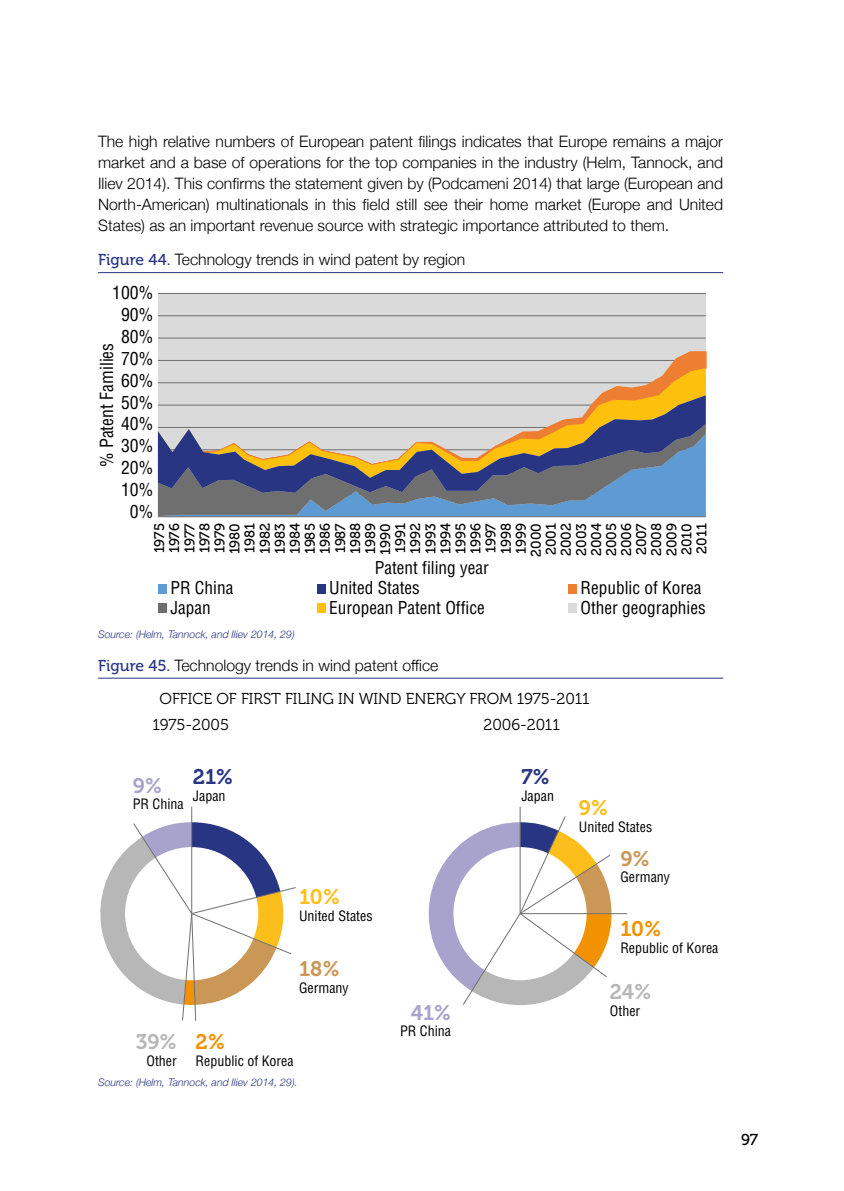
<style>
.page{position:relative;width:844px;height:1191px;background:#fff}
.page>*{position:absolute;margin:0;border:0;box-sizing:border-box;transform-origin:0 0}
.t1{font:21px "Museo 700";color:#b8b7b7}
.t2{font:21px "Museo 700";color:#283583}
.t3{font:21px "Museo 700";color:#fcbe1b}
.t4{font:21px "Museo 700";color:#cb9756}
.t5{font:21px "Museo 700";color:#f39200}
.t6{font:21px "Museo 700";color:#a7a3cc}
.t7{font:condensed 17.68px/21.9px "Helvetica LT Std";color:#000;text-align:right}
.t8{font:condensed 17.32px/20.7px "Helvetica LT Std";color:#000}
.t9{font:300 15.75px/21px "Helvetica Neue";color:#000;text-align:justify}
.t10{font:15.75px "Museo 300";color:#000}
.t11{font:15.75px "Museo 500";color:#000}
.t12{font:14px/15px "Museo 500";letter-spacing:-.005em;color:#000;text-align:justify}
.t13{font:condensed 14px "Helvetica LT Std";color:#000}
.t14{font:italic 300 10.5px "Helvetica Neue";color:#283583}
.s1{font-family:"Museo 500";font-weight:400;color:#283583}
</style>
<div class="page">
<hr style="left:98px;top:272px;width:625px;height:1px;background:#283583">
<hr style="left:98px;top:678px;width:625px;height:1px;background:#283583">
<hr style="left:191px;top:807px;width:1px;height:106px;background:#706f6f">
<svg style="left:100px;top:822px;width:196px;height:199px"></svg>
<hr style="left:520px;top:913px;width:107px;height:1px;background:#706f6f">
<hr style="left:519px;top:807px;width:1px;height:106px;background:#706f6f">
<svg style="left:428px;top:815px;width:183px;height:190px"></svg>
<div style="left:158px;top:293px;width:547px;height:224px;background:#dadada"></div>
<hr style="left:158px;top:293px;width:547px;height:1px;background:#706f6f">
<hr style="left:158px;top:315px;width:547px;height:1px;background:#706f6f">
<hr style="left:158px;top:360px;width:547px;height:1px;background:#706f6f">
<hr style="left:158px;top:338px;width:547px;height:1px;background:#706f6f">
<svg style="left:668px;top:350px;width:39px;height:117px"></svg>
<hr style="left:158px;top:516px;width:547px;height:1px;background:#706f6f">
<svg style="left:158px;top:493px;width:547px;height:23px;fill:#5e9ad3"></svg>
<svg style="left:158px;top:368px;width:547px;height:27px"></svg>
<svg style="left:158px;top:395px;width:547px;height:98px"></svg>
<div style="left:158px;top:584px;width:9px;height:10px;background:#5e9ad3"></div>
<div style="left:158px;top:603px;width:9px;height:10px;background:#706f6f"></div>
<div style="left:316px;top:584px;width:9px;height:10px;background:#283583"></div>
<div style="left:316px;top:603px;width:9px;height:10px;background:#fcc00d"></div>
<div style="left:568px;top:584px;width:8px;height:10px;background:#ee7e32"></div>
<div style="left:568px;top:603px;width:8px;height:10px;background:#dadada"></div>
<p class="t9" style="left:98px;top:130px;width:626px">The high relative numbers of European patent filings indicates that Europe remains a major market and a base of operations for the top companies in the industry (Helm, Tannock, and Iliev 2014). This confirms the statement given by (Podcameni 2014) that large (European and North-American) multinationals in this field still see their home market (Europe and United States) as an important revenue source with strategic importance attributed to them.</p>
<p class="t9" style="left:98px;top:248px;width:369px"><span class="s1">Figure 44.</span> Technology trends in wind patent by region</p>
<p class="t7" style="left:112px;top:282px;width:43px">100%<br>90%<br>80%<br>70%<br>60%<br>50%<br>40%<br>30%<br>20%<br>10%<br>0%</p>
<p class="t7" style="left:96px;top:467px;width:126px;rotate:-90deg">% Patent Families</p>
<p class="t12" style="left:152px;top:557px;width:35px;rotate:-90deg">1975<br>1976<br>1977<br>1978<br>1979<br>1980<br>1981<br>1982<br>1983<br>1984<br>1985<br>1986<br>1987<br>1988<br>1989<br>1990<br>1991<br>1992<br>1993<br>1994<br>1995<br>1996<br>1997<br>1998<br>1999<br>2000<br>2001<br>2002<br>2003<br>2004<br>2005<br>2006<br>2007<br>2008<br>2009<br>2010<br>2011</p>
<p class="t8" style="left:374px;top:557px;width:116px">Patent filing year</p>
<p class="t8" style="left:170px;top:577px;width:64px">PR China<br>Japan</p>
<p class="t8" style="left:329px;top:577px;width:157px">United States<br>European Patent Office</p>
<p class="t14" style="left:98px;top:626px;width:198px">Source: (Helm, Tannock, and Iliev 2014, 29)</p>
<p class="t9" style="left:98px;top:653px;width:342px"><span class="s1">Figure 45.</span> Technology trends in wind patent office</p>
<p class="t8" style="left:580px;top:577px;width:127px">Republic of Korea<br>Other geographies</p>
<p class="t10" style="left:159px;top:689px;width:431px">OFFICE OF FIRST FILING IN WIND ENERGY FROM 1975-2011</p>
<p class="t10" style="left:152px;top:716px;width:78px">1975-2005</p>
<p class="t10" style="left:483px;top:716px;width:78px">2006-2011</p>
<h1 class="t6" style="left:133px;top:773px;width:31px">9%</h1>
<p class="t13" style="left:133px;top:795px;width:52px">PR China</p>
<h1 class="t2" style="left:193px;top:765px;width:42px">21%</h1>
<p class="t13" style="left:193px;top:787px;width:34px">Japan</p>
<h1 class="t3" style="left:299px;top:885px;width:43px">10%</h1>
<p class="t13" style="left:299px;top:907px;width:75px">United States</p>
<h1 class="t4" style="left:299px;top:956px;width:42px">18%</h1>
<p class="t13" style="left:299px;top:978px;width:51px">Germany</p>
<h1 class="t2" style="left:521px;top:765px;width:30px">7%</h1>
<p class="t13" style="left:521px;top:787px;width:34px">Japan</p>
<h1 class="t3" style="left:578px;top:796px;width:31px">9%</h1>
<p class="t13" style="left:578px;top:818px;width:75px">United States</p>
<h1 class="t4" style="left:620px;top:846px;width:31px">9%</h1>
<p class="t13" style="left:620px;top:868px;width:51px">Germany</p>
<h1 class="t5" style="left:620px;top:917px;width:43px">10%</h1>
<p class="t13" style="left:620px;top:939px;width:99px">Republic of Korea</p>
<h1 class="t1" style="left:609px;top:980px;width:43px">24%</h1>
<h1 class="t1" style="left:136px;top:1030px;width:42px">39%</h1>
<p class="t13" style="left:146px;top:1052px;width:32px">Other</p>
<h1 class="t5" style="left:195px;top:1030px;width:31px">2%</h1>
<p class="t13" style="left:195px;top:1052px;width:99px">Republic of Korea</p>
<p class="t14" style="left:98px;top:1074px;width:201px">Source: (Helm, Tannock, and Iliev 2014, 29).</p>
<h1 class="t6" style="left:411px;top:1000px;width:42px">41%</h1>
<p class="t13" style="left:609px;top:1002px;width:32px">Other</p>
<p class="t13" style="left:400px;top:1022px;width:52px">PR China</p>
<p class="t11" style="left:740px;top:1130px;width:18px">97</p>
</div>
